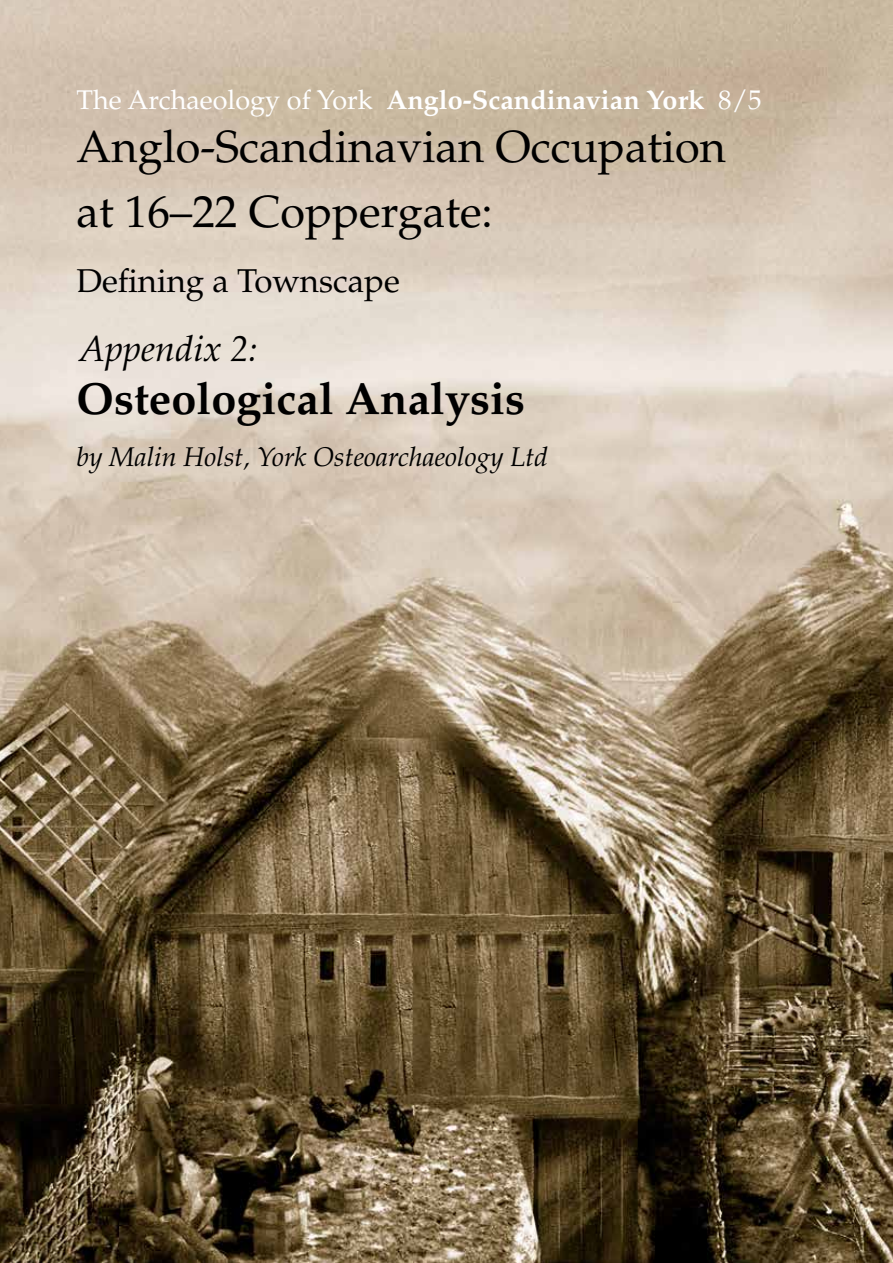
<style>
.page{position:relative;width:893px;height:1263px;background:#fff}
.page>*{position:absolute;margin:0;border:0;box-sizing:border-box;transform-origin:0 0}
.t1{font:45px/64.8px "Palatino";color:#000}
.t2{font:700 45px "Palatino";color:#000}
.t3{font:italic 36px "Palatino";color:#000}
.t4{font:33px "Palatino";color:#000}
.t5{font:27px "Palatino";color:#fff}
.t6{font:italic 27px "Palatino";color:#000}
.s1{font-weight:700}
</style>
<div class="page">
<img style="left:0;top:0;width:893px;height:1263px">
<p class="t5" style="left:77px;top:84px;width:686px">The Archaeology of York <span class="s1">Anglo-Scandinavian York</span> 8/5</p>
<p class="t1" style="left:77px;top:115px;width:651px">Anglo-Scandinavian Occupation at 16–22 Coppergate:</p>
<p class="t4" style="left:77px;top:261px;width:325px">Defining a Townscape</p>
<p class="t3" style="left:79px;top:327px;width:180px">Appendix 2:</p>
<p class="t2" style="left:77px;top:373px;width:450px">Osteological Analysis</p>
<p class="t6" style="left:77px;top:441px;width:473px">by Malin Holst, York Osteoarchaeology Ltd</p>
</div>
